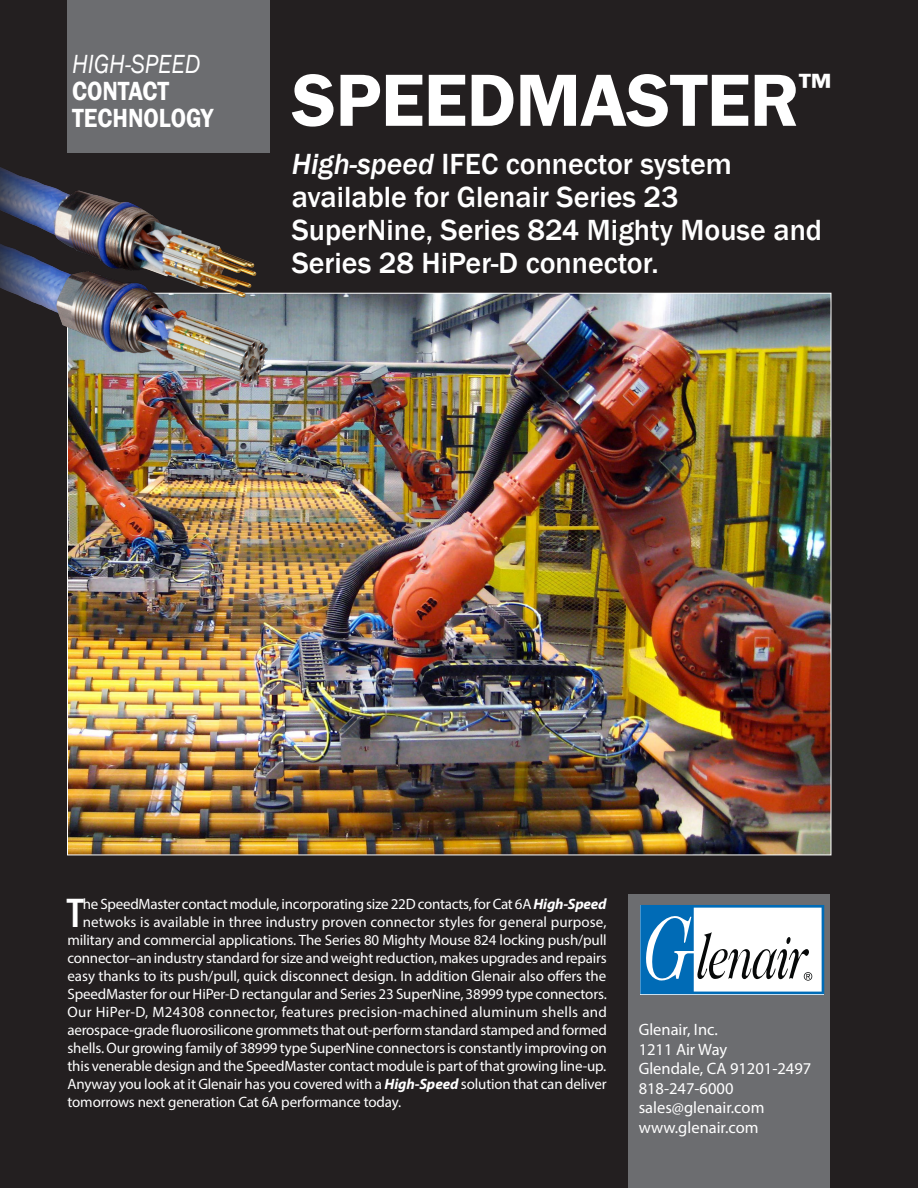
<style>
.page{position:relative;width:918px;height:1188px;background:#231f20}
.page>*{position:absolute;margin:0;border:0;box-sizing:border-box;transform-origin:0 0}
.ad_headline{font:600 76.5px "Franklin Gothic";letter-spacing:-.01em;color:#fff}
.body_text_DC{font:500 condensed 42px "Franklin Gothic";color:#fff}
.ad_subheadline{font:500 30px/33px "Franklin Gothic";color:#fff}
.Series_Number{font:600 27px/27px "Franklin Gothic";color:#fff;scale:.89 1}
.Series_Number-2{font:italic 27px "Franklin Gothic";color:#fff;scale:.89 1}
.t1{font:16.5px "Myriad Pro";color:#fff}
.body_text_DC-2{font:15px "Myriad Pro";letter-spacing:-.01em;color:#fff}
.body_text_DC-3{font:15px "Myriad Pro";letter-spacing:.02em;color:#fff}
.s1{font-style:italic}
.s2{font-weight:700;font-style:italic}
</style>
<div class="page">
<div style="left:68px;top:0;width:202px;height:153px;background:#6c6d70"></div>
<img style="left:69px;top:295px;width:760px;height:558px">
<div style="left:628px;top:894px;width:202px;height:294px;background:#6c6d70"></div>
<svg style="left:640px;top:905px;width:184px;height:89px;background:#a1c1d7"></svg>
<img style="left:0;top:167px;width:268px;height:217px">
<p class="Series_Number-2" style="left:72px;top:47px;width:146px">HIGH-SPEED</p>
<p class="Series_Number" style="left:72px;top:78px;width:160px">CONTACT<br>TECHNOLOGY</p>
<p class="ad_headline" style="left:292px;top:53px;width:541px">SPEEDMASTER<sup>™</sup></p>
<p class="ad_subheadline" style="left:292px;top:148px;width:532px"><span class="s1">High-speed</span> IFEC connector system available for Glenair Series 23<br>SuperNine, Series 824 Mighty Mouse and Series 28 HiPer-D connector.</p>
<p class="body_text_DC" style="left:68px;top:885px;width:17px">T</p>
<p class="body_text_DC-2" style="left:83px;top:895px;width:525px">he SpeedMaster contact module, incorporating size 22D contacts, for Cat 6A <span class="s2">High-Speed</span></p>
<p class="body_text_DC-2" style="left:83px;top:913px;width:525px">netwoks is available in three industry proven connector styles for general purpose,</p>
<p class="body_text_DC-2" style="left:68px;top:931px;width:541px">military and commercial applications. The Series 80 Mighty Mouse 824 locking push/pull</p>
<p class="body_text_DC-2" style="left:68px;top:949px;width:541px">connector–an industry standard for size and weight reduction, makes upgrades and repairs</p>
<p class="body_text_DC-2" style="left:68px;top:967px;width:540px">easy thanks to its push/pull, quick disconnect design. In addition Glenair also offers the</p>
<p class="body_text_DC-2" style="left:68px;top:985px;width:541px">SpeedMaster for our HiPer-D rectangular and Series 23 SuperNine, 38999 type connectors.</p>
<p class="body_text_DC-3" style="left:68px;top:1003px;width:541px">Our HiPer-D, M24308 connector, features precision-machined aluminum shells and</p>
<p class="body_text_DC-2" style="left:68px;top:1021px;width:541px">aerospace-grade fluorosilicone grommets that out-perform standard stamped and formed</p>
<p class="body_text_DC-2" style="left:68px;top:1039px;width:541px">shells. Our growing family of 38999 type SuperNine connectors is constantly improving on</p>
<p class="body_text_DC-2" style="left:68px;top:1057px;width:540px">this venerable design and the SpeedMaster contact module is part of that growing line-up.</p>
<p class="body_text_DC-2" style="left:68px;top:1075px;width:541px">Anyway you look at it Glenair has you covered with a <span class="s2">High-Speed</span> solution that can deliver</p>
<p class="body_text_DC-2" style="left:68px;top:1093px;width:335px">tomorrows next generation Cat 6A performance today.</p>
<p class="t1" style="left:639px;top:1019px;width:81px">Glenair, Inc.</p>
<p class="t1" style="left:639px;top:1039px;width:90px">1211 Air Way</p>
<p class="t1" style="left:639px;top:1058px;width:174px">Glendale, CA 91201-2497</p>
<p class="t1" style="left:639px;top:1078px;width:96px">818-247-6000</p>
<p class="t1" style="left:639px;top:1097px;width:127px">sales@glenair.com</p>
<p class="t1" style="left:639px;top:1117px;width:122px">www.glenair.com</p>
</div>
